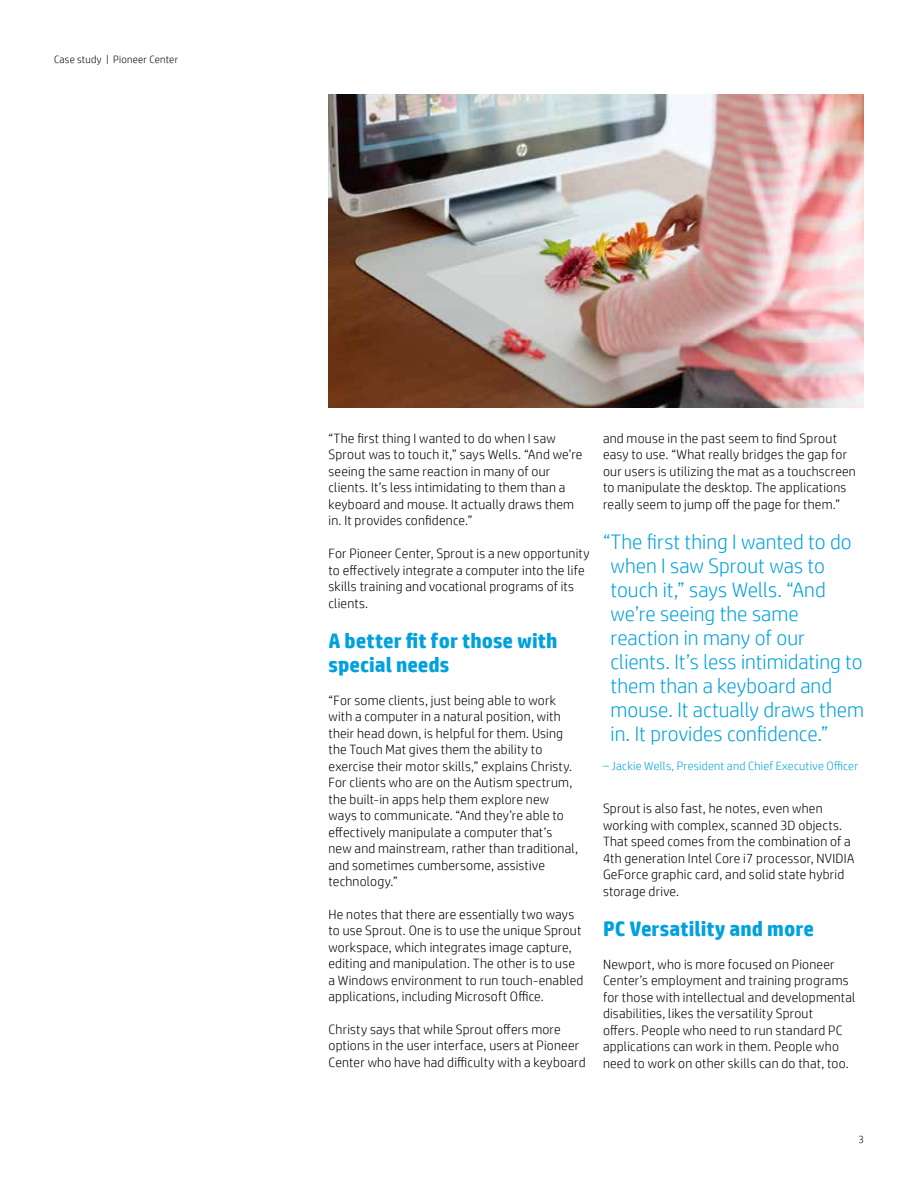
<style>
.page{position:relative;width:918px;height:1188px;background:#fff}
.page>*{position:absolute;margin:0;border:0;box-sizing:border-box;transform-origin:0 0}
.Quote_14_16{font:300 21px/24px "HP Simplified";color:#00a1dd}
.Subhead_14_16_bold_b{font:700 21px/24px "HP Simplified";letter-spacing:.005em;color:#00a1dd}
.Body{font:300 13.5px/16.5px "HP Simplified";letter-spacing:.015em;color:#000}
.Body-2{font:300 12px "HP Simplified";letter-spacing:.02em;color:#00a1dd}
.Title_descriptor{font:300 10.5px "HP Simplified";letter-spacing:.025em;color:#000}
.Page_number_right{font:300 10.5px "HP Simplified";color:#000}
</style>
<div class="page">
<img style="left:329px;top:94px;width:535px;height:314px">
<p class="Title_descriptor" style="left:54px;top:53px;width:126px">Case study | Pioneer Center</p>
<p class="Body" style="left:329px;top:430px;width:256px">“The first thing I wanted to do when I saw Sprout was to touch it,” says Wells. “And we’re seeing the same reaction in many of our clients. It’s less intimidating to them than a keyboard and mouse. It actually draws them in. It provides confidence.”</p>
<p class="Body" style="left:329px;top:545px;width:262px">For Pioneer Center, Sprout is a new opportunity to effectively integrate a computer into the life skills training and vocational programs of its clients.</p>
<p class="Subhead_14_16_bold_b" style="left:329px;top:628px;width:231px">A better fit for those with special needs</p>
<p class="Body" style="left:329px;top:691px;width:251px">“For some clients, just being able to work with a computer in a natural position, with their head down, is helpful for them. Using the Touch Mat gives them the ability to exercise their motor skills,” explains Christy.<br>For clients who are on the Autism spectrum, the built-in apps help them explore new ways to communicate. “And they’re able to effectively manipulate a computer that’s new and mainstream, rather than traditional, and sometimes cumbersome, assistive technology.”</p>
<p class="Body" style="left:329px;top:906px;width:256px">He notes that there are essentially two ways to use Sprout. One is to use the unique Sprout workspace, which integrates image capture, editing and manipulation. The other is to use a Windows environment to run touch-enabled applications, including Microsoft Office.</p>
<p class="Body" style="left:329px;top:1021px;width:259px">Christy says that while Sprout offers more options in the user interface, users at Pioneer<br>Center who have had difficulty with a keyboard</p>
<p class="Body" style="left:603px;top:430px;width:254px">and mouse in the past seem to find Sprout easy to use. “What really bridges the gap for our users is utilizing the mat as a touchscreen to manipulate the desktop. The applications really seem to jump off the page for them.”</p>
<p class="Quote_14_16" style="left:611px;top:530px;width:255px;text-indent:-8px">“The first thing I wanted to do when I saw Sprout was to touch it,” says Wells. “And we’re seeing the same reaction in many of our clients. It’s less intimidating to them than a keyboard and mouse. It actually draws them in. It provides confidence.”</p>
<p class="Body-2" style="left:603px;top:759px;width:257px">– Jackie Wells, President and Chief Executive Officer</p>
<p class="Body" style="left:603px;top:800px;width:253px">Sprout is also fast, he notes, even when working with complex, scanned 3D objects.<br>That speed comes from the combination of a 4th generation Intel Core i7 processor, NVIDIA GeForce graphic card, and solid state hybrid storage drive.</p>
<p class="Subhead_14_16_bold_b" style="left:603px;top:916px;width:213px">PC Versatility and more</p>
<p class="Body" style="left:603px;top:955px;width:254px">Newport, who is more focused on Pioneer Center’s employment and training programs for those with intellectual and developmental disabilities, likes the versatility Sprout<br>offers. People who need to run standard PC applications can work in them. People who need to work on other skills can do that, too.</p>
<p class="Page_number_right" style="left:858px;top:1133px;width:7px">3</p>
</div>
